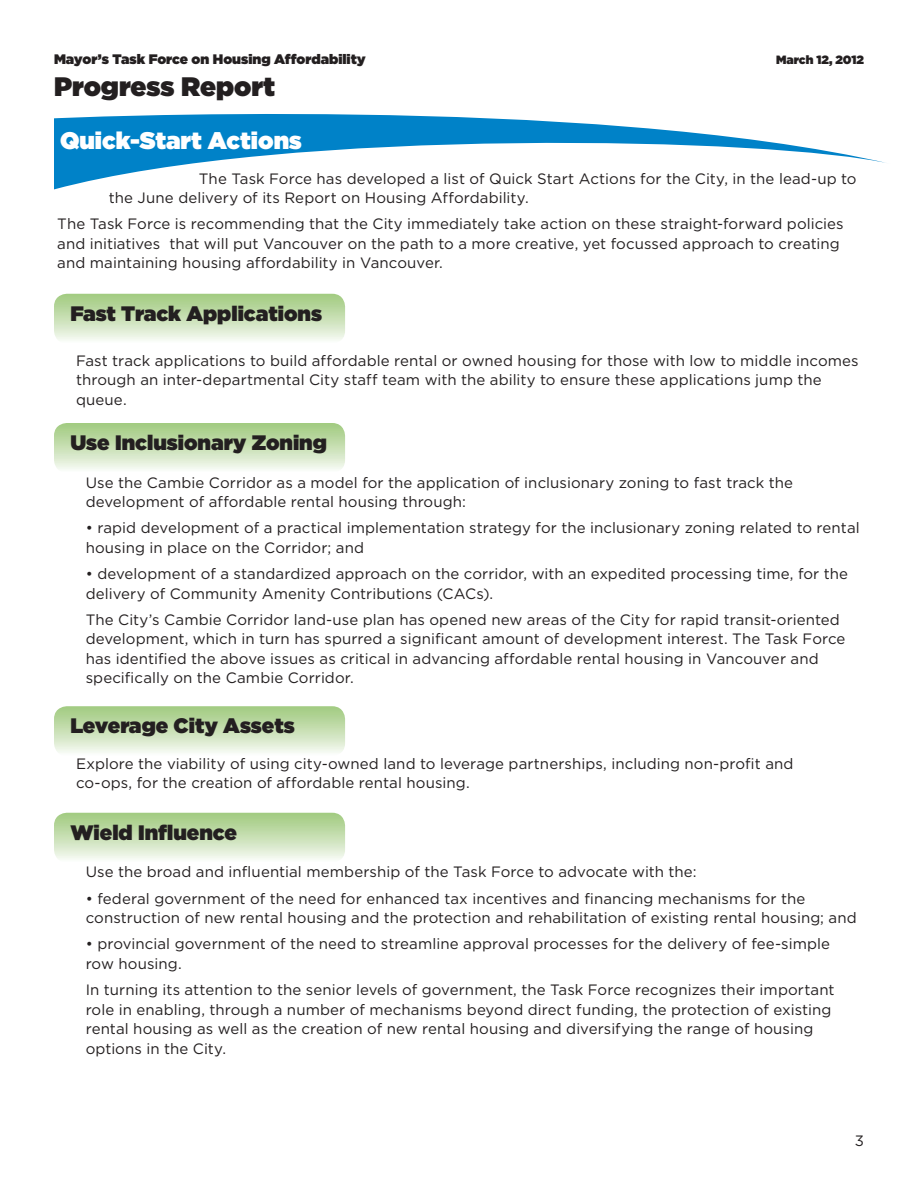
<style>
.page{position:relative;width:918px;height:1188px;background:#fff}
.page>*{position:absolute;margin:0;border:0;box-sizing:border-box;transform-origin:0 0}
.t1{font:900 26.7px "Gotham HTF";color:#231f20}
.t2{font:900 24px "Gotham HTF";color:#fff}
.t3{font:900 20.85px "Gotham HTF";color:#231f20}
.Kristin_body{font:15px/19.5px "Gotham HTF";letter-spacing:.005em;color:#231f20}
.t4{font:900 13.8px "Gotham HTF";color:#231f20}
.t5{font:900 12px "Gotham HTF";color:#231f20}
</style>
<div class="page">
<svg style="left:54px;top:114px;width:831px;height:75px"></svg>
<svg style="left:54px;top:294px;width:291px;height:46px;background:#c8e0b5"></svg>
<svg style="left:54px;top:423px;width:291px;height:46px;background:#c8dfb4"></svg>
<svg style="left:54px;top:706px;width:291px;height:47px;background:#c9e0b6"></svg>
<svg style="left:54px;top:813px;width:291px;height:46px;background:#c8e0b5"></svg>
<p class="t4" style="left:54px;top:51px;width:313px">Mayor’s Task Force on Housing Affordability</p>
<p class="t1" style="left:54px;top:71px;width:223px">Progress Report</p>
<p class="t2" style="left:60px;top:127px;width:243px">Quick-Start Actions</p>
<p class="t5" style="left:776px;top:53px;width:89px">March 12, 2012</p>
<p class="Kristin_body" style="left:109px;top:168px;width:749px;text-indent:90px">The Task Force has developed a list of Quick Start Actions for the City, in the lead-up to the June delivery of its Report on Housing Affordability.</p>
<p class="Kristin_body" style="left:57px;top:214px;width:788px">The Task Force is recommending that the City immediately take action on these straight-forward policies and initiatives that will put Vancouver on the path to a more creative, yet focussed approach to creating and maintaining housing affordability in Vancouver.</p>
<p class="t3" style="left:70px;top:301px;width:253px">Fast Track Applications</p>
<p class="Kristin_body" style="left:76px;top:351px;width:784px">Fast track applications to build affordable rental or owned housing for those with low to middle incomes through an inter-departmental City staff team with the ability to ensure these applications jump the queue.</p>
<p class="t3" style="left:70px;top:430px;width:258px">Use Inclusionary Zoning</p>
<p class="Kristin_body" style="left:86px;top:472px;width:709px">Use the Cambie Corridor as a model for the application of inclusionary zoning to fast track the development of affordable rental housing through:</p>
<p class="Kristin_body" style="left:86px;top:518px;width:776px">• rapid development of a practical implementation strategy for the inclusionary zoning related to rental housing in place on the Corridor; and</p>
<p class="Kristin_body" style="left:86px;top:564px;width:764px">• development of a standardized approach on the corridor, with an expedited processing time, for the delivery of Community Amenity Contributions (CACs).</p>
<p class="Kristin_body" style="left:86px;top:610px;width:761px">The City’s Cambie Corridor land-use plan has opened new areas of the City for rapid transit-oriented development, which in turn has spurred a significant amount of development interest. The Task Force has identified the above issues as critical in advancing affordable rental housing in Vancouver and specifically on the Cambie Corridor.</p>
<p class="t3" style="left:70px;top:714px;width:226px">Leverage City Assets</p>
<p class="Kristin_body" style="left:76px;top:754px;width:719px">Explore the viability of using city-owned land to leverage partnerships, including non-profit and co-ops, for the creation of affordable rental housing.</p>
<p class="t3" style="left:70px;top:820px;width:168px">Wield Influence</p>
<p class="Kristin_body" style="left:86px;top:862px;width:612px">Use the broad and influential membership of the Task Force to advocate with the:</p>
<p class="Kristin_body" style="left:86px;top:888px;width:773px">• federal government of the need for enhanced tax incentives and financing mechanisms for the construction of new rental housing and the protection and rehabilitation of existing rental housing; and</p>
<p class="Kristin_body" style="left:86px;top:934px;width:746px">• provincial government of the need to streamline approval processes for the delivery of fee-simple row housing.</p>
<p class="Kristin_body" style="left:86px;top:980px;width:750px">In turning its attention to the senior levels of government, the Task Force recognizes their important role in enabling, through a number of mechanisms beyond direct funding, the protection of existing rental housing as well as the creation of new rental housing and diversifying the range of housing options in the City.</p>
<p class="Kristin_body" style="left:855px;top:1131px;width:11px">3</p>
</div>
